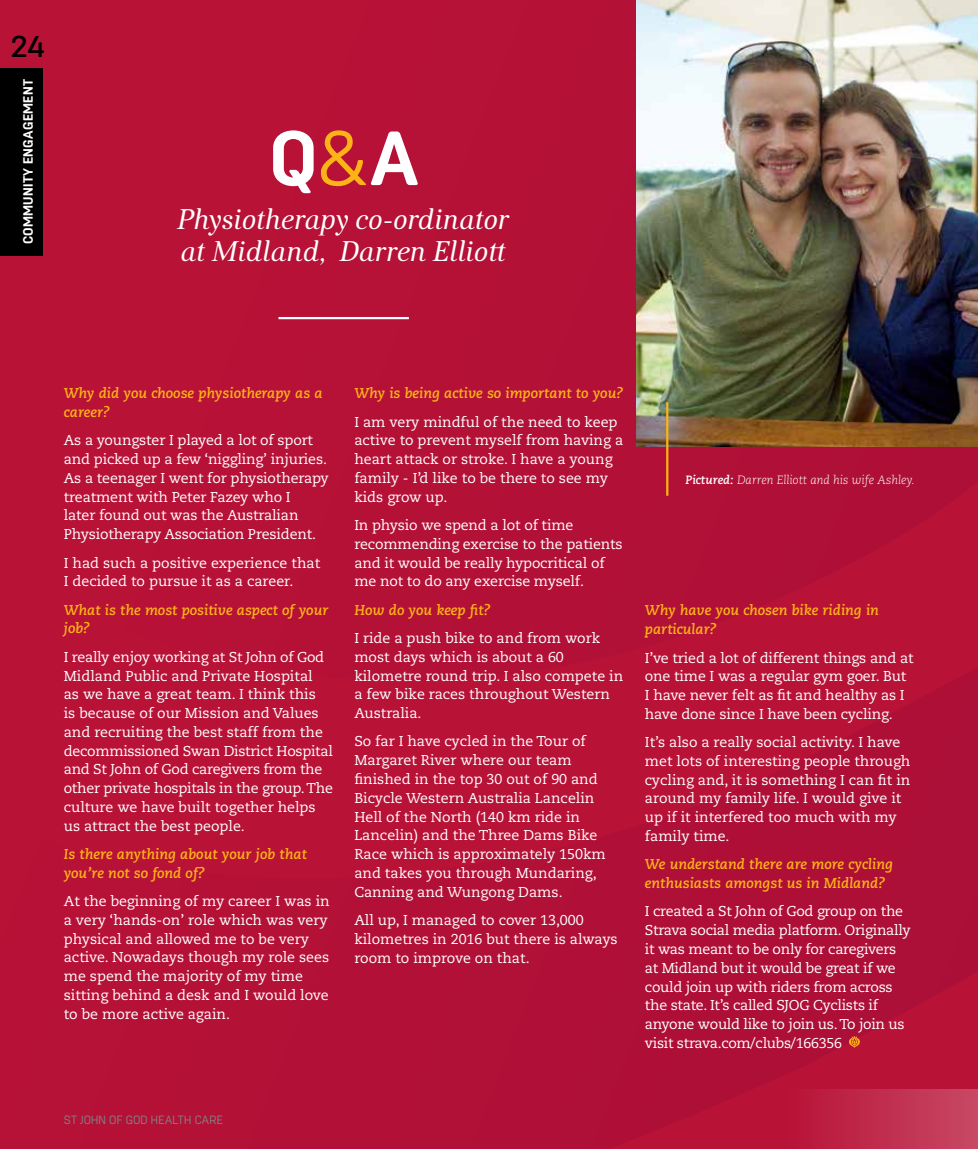
<style>
.page{position:relative;width:978px;height:1149px;background:#fff}
.page>*{position:absolute;margin:0;border:0;box-sizing:border-box;transform-origin:0 0}
.t1{font:700 76.5px "Antartida Rounded";color:#fff}
.t2{font:500 30px "Antartida Rounded";color:#000}
.t3{font:italic 28.5px/31.5px "Kostic Serif";color:#fff}
.t4{font:14.25px/18.8px "Caecilia";letter-spacing:-.01em;color:#fff}
.t5{font:italic 700 14.25px/18.8px "Caecilia";color:#fcb316}
.t6{font:700 13.5px "Antartida Rounded";letter-spacing:.02em;color:#fff}
.t7{font:italic 300 12px "Caecilia";color:#fff}
.t8{font:300 12px "Antartida Rounded";letter-spacing:.01em;color:#808285}
.s1{font-weight:300;color:#fcb316}
.s2{font-weight:700}
</style>
<div class="page">
<div style="left:0;top:0;width:978px;height:1089px;background:#b61137"></div>
<img style="left:637px;top:68px;width:341px;height:378px">
<svg style="left:335px;top:0;width:643px;height:68px;background:#cb7f8d"></svg>
<div style="left:0;top:1089px;width:978px;height:59px;background:#b31037"></div>
<hr style="left:279px;top:317px;width:130px;height:2px;background:#fff">
<hr style="left:666px;top:402px;width:2px;height:93px;background:#fcb316">
<svg style="left:849px;top:1035px;width:11px;height:12px"></svg>
<div style="left:807px;top:1089px;width:171px;height:59px;background:linear-gradient(to right,#ba183c,#c84865)"></div>
<div style="left:0;top:68px;width:43px;height:187px;background:#000"></div>
<h2 class="t2" style="left:10px;top:29px;width:36px">24</h2>
<p class="t6" style="left:20px;top:244px;width:166px;rotate:-90deg">COMMUNITY ENGAGEMENT</p>
<h1 class="t1" style="left:269px;top:115px;width:151px">Q<span class="s1">&amp;</span>A</h1>
<h3 class="t3" style="left:178px;top:204px;width:333px">Physiotherapy co-ordinator at Midland, Darren Elliott</h3>
<p class="t5" style="left:64px;top:384px;width:260px">Why did you choose physiotherapy as a career?</p>
<p class="t4" style="left:64px;top:431px;width:267px">As a youngster I played a lot of sport and picked up a few ‘niggling’ injuries.<br>As a teenager I went for physiotherapy treatment with Peter Fazey who I<br>later found out was the Australian Physiotherapy Association President.</p>
<p class="t4" style="left:64px;top:553px;width:258px">I had such a positive experience that<br>I decided to pursue it as a career.</p>
<p class="t5" style="left:64px;top:600px;width:266px">What is the most positive aspect of your job?</p>
<p class="t4" style="left:64px;top:647px;width:271px">I really enjoy working at St John of God Midland Public and Private Hospital<br>as we have a great team. I think this<br>is because of our Mission and Values and recruiting the best staff from the decommissioned Swan District Hospital and St John of God caregivers from the other private hospitals in the group. The culture we have built together helps us attract the best people.</p>
<p class="t5" style="left:64px;top:844px;width:245px">Is there anything about your job that you’re not so fond of?</p>
<p class="t4" style="left:64px;top:891px;width:267px">At the beginning of my career I was in a very ‘hands-on’ role which was very physical and allowed me to be very active. Nowadays though my role sees me spend the majority of my time sitting behind a desk and I would love to be more active again.</p>
<p class="t5" style="left:354px;top:384px;width:270px">Why is being active so important to you?</p>
<p class="t4" style="left:354px;top:412px;width:270px">I am very mindful of the need to keep active to prevent myself from having a heart attack or stroke. I have a young family - I’d like to be there to see my kids grow up.</p>
<p class="t4" style="left:354px;top:516px;width:270px">In physio we spend a lot of time recommending exercise to the patients and it would be really hypocritical of me not to do any exercise myself.</p>
<p class="t5" style="left:354px;top:600px;width:138px">How do you keep fit?</p>
<p class="t4" style="left:354px;top:628px;width:270px">I ride a push bike to and from work most days which is about a 60 kilometre round trip. I also compete in a few bike races throughout Western<br>Australia.</p>
<p class="t4" style="left:354px;top:732px;width:253px">So far I have cycled in the Tour of<br>Margaret River where our team finished in the top 30 out of 90 and<br>Bicycle Western Australia Lancelin<br>Hell of the North (140 km ride in<br>Lancelin) and the Three Dams Bike<br>Race which is approximately 150km and takes you through Mundaring,<br>Canning and Wungong Dams.</p>
<p class="t4" style="left:354px;top:910px;width:265px">All up, I managed to cover 13,000 kilometres in 2016 but there is always room to improve on that.</p>
<p class="t7" style="left:686px;top:473px;width:230px"><span class="s2">Pictured:</span> Darren Elliott and his wife Ashley.</p>
<p class="t5" style="left:645px;top:601px;width:236px">Why have you chosen bike riding in particular?</p>
<p class="t4" style="left:645px;top:648px;width:270px">I’ve tried a lot of different things and at one time I was a regular gym goer. But I have never felt as fit and healthy as I have done since I have been cycling.</p>
<p class="t4" style="left:645px;top:732px;width:267px">It’s also a really social activity. I have met lots of interesting people through cycling and, it is something I can fit in around my family life. I would give it up if it interfered too much with my family time.</p>
<p class="t5" style="left:645px;top:855px;width:250px">We understand there are more cycling enthusiasts amongst us in Midland?</p>
<p class="t4" style="left:645px;top:902px;width:267px">I created a St John of God group on the Strava social media platform. Originally it was meant to be only for caregivers at Midland but it would be great if we could join up with riders from across the state. It’s called SJOG Cyclists if anyone would like to join us. To join us visit strava.com/clubs/166356</p>
<p class="t8" style="left:64px;top:1112px;width:161px">ST JOHN OF GOD HEALTH CARE</p>
</div>
